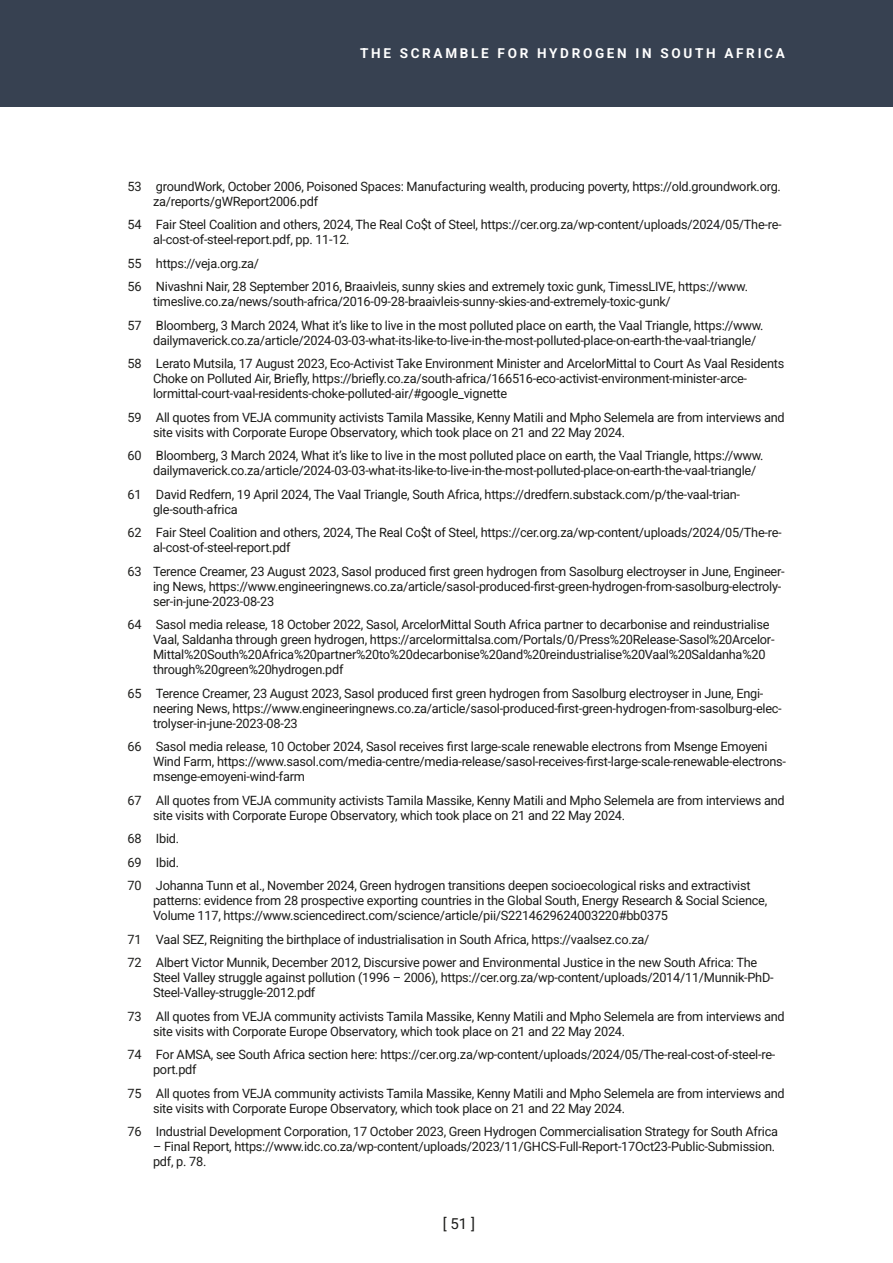
<style>
.page{position:relative;width:893px;height:1263px;background:#fff}
.page>*{position:absolute;margin:0;border:0;box-sizing:border-box;transform-origin:0 0}
.t1{font:15px "Roboto";color:#1d1d1b}
.t2{font:700 13.5px "Roboto";letter-spacing:.2em;color:#fff}
.t3{font:12.75px/15px "Roboto";letter-spacing:-.02em;color:#1d1d1b}
</style>
<div class="page">
<div style="left:0;top:0;width:893px;height:106px;background:#374151"></div>
<p class="t2" style="left:360px;top:44px;width:426px">THE SCRAMBLE FOR HYDROGEN IN SOUTH AFRICA</p>
<p class="t3" style="left:153px;top:178px;width:629px;text-indent:-26px">53 groundWork, October 2006, Poisoned Spaces: Manufacturing wealth, producing poverty, https://old.groundwork.org. za/reports/gWReport2006.pdf</p>
<p class="t3" style="left:153px;top:217px;width:630px;text-indent:-26px">54 Fair Steel Coalition and others, 2024, The Real Co$t of Steel, https://cer.org.za/wp-content/uploads/2024/05/The-re&shy;al-cost-of-steel-report.pdf, pp. 11-12.</p>
<p class="t3" style="left:128px;top:251px;width:622px;line-height:23.5px">55 https://veja.org.za/<br>56 Nivashni Nair, 28 September 2016, Braaivleis, sunny skies and extremely toxic gunk, TimessLIVE, https://www.</p>
<p class="t3" style="left:128px;top:289px;width:638px;line-height:23.5px;text-indent:26px">timeslive.co.za/news/south-africa/2016-09-28-braaivleis-sunny-skies-and-extremely-toxic-gunk/<br>57 Bloomberg, 3 March 2024, What it’s like to live in the most polluted place on earth, the Vaal Triangle, https://www.</p>
<p class="t3" style="left:128px;top:328px;width:658px;line-height:23.5px;text-align:center">dailymaverick.co.za/article/2024-03-03-what-its-like-to-live-in-the-most-polluted-place-on-earth-the-vaal-triangle/<br>58 Lerato Mutsila, 17 August 2023, Eco-Activist Take Environment Minister and ArcelorMittal to Court As Vaal Residents</p>
<p class="t3" style="left:153px;top:371px;width:595px">Choke on Polluted Air, Briefly, https://briefly.co.za/south-africa/166516-eco-activist-environment-minister-arce&shy;lormittal-court-vaal-residents-choke-polluted-air/#google_vignette</p>
<p class="t3" style="left:153px;top:409px;width:633px;text-indent:-26px">59 All quotes from VEJA community activists Tamila Massike, Kenny Matili and Mpho Selemela are from interviews and site visits with Corporate Europe Observatory, which took place on 21 and 22 May 2024.</p>
<p class="t3" style="left:153px;top:448px;width:612px;text-indent:-26px">60 Bloomberg, 3 March 2024, What it’s like to live in the most polluted place on earth, the Vaal Triangle, https://www. dailymaverick.co.za/article/2024-03-03-what-its-like-to-live-in-the-most-polluted-place-on-earth-the-vaal-triangle/</p>
<p class="t3" style="left:153px;top:486px;width:589px;text-indent:-26px">61 David Redfern, 19 April 2024, The Vaal Triangle, South Africa, https://dredfern.substack.com/p/the-vaal-trian&shy;gle-south-africa</p>
<p class="t3" style="left:153px;top:525px;width:630px;text-indent:-26px">62 Fair Steel Coalition and others, 2024, The Real Co$t of Steel, https://cer.org.za/wp-content/uploads/2024/05/The-re&shy;al-cost-of-steel-report.pdf</p>
<p class="t3" style="left:153px;top:563px;width:633px;text-indent:-26px">63 Terence Creamer, 23 August 2023, Sasol produced first green hydrogen from Sasolburg electroyser in June, Engineer&shy;ing News, https://www.engineeringnews.co.za/article/sasol-produced-first-green-hydrogen-from-sasolburg-electroly&shy;ser-in-june-2023-08-23</p>
<p class="t3" style="left:153px;top:617px;width:623px;text-indent:-26px">64 Sasol media release, 18 October 2022, Sasol, ArcelorMittal South Africa partner to decarbonise and reindustrialise Vaal, Saldanha through green hydrogen, https://arcelormittalsa.com/Portals/0/Press%20Release-Sasol%20Arcelor-Mittal%20South%20Africa%20partner%20to%20decarbonise%20and%20reindustrialise%20Vaal%20Saldanha%20 through%20green%20hydrogen.pdf</p>
<p class="t3" style="left:153px;top:685px;width:630px;text-indent:-26px">65 Terence Creamer, 23 August 2023, Sasol produced first green hydrogen from Sasolburg electroyser in June, Engi&shy;neering News, https://www.engineeringnews.co.za/article/sasol-produced-first-green-hydrogen-from-sasolburg-elec&shy;trolyser-in-june-2023-08-23</p>
<p class="t3" style="left:153px;top:739px;width:635px;text-indent:-26px">66 Sasol media release, 10 October 2024, Sasol receives first large-scale renewable electrons from Msenge Emoyeni<br>Wind Farm, https://www.sasol.com/media-centre/media-release/sasol-receives-first-large-scale-renewable-electrons&shy;msenge-emoyeni-wind-farm</p>
<p class="t3" style="left:153px;top:792px;width:633px;text-indent:-26px">67 All quotes from VEJA community activists Tamila Massike, Kenny Matili and Mpho Selemela are from interviews and site visits with Corporate Europe Observatory, which took place on 21 and 22 May 2024.</p>
<p class="t3" style="left:128px;top:826px;width:624px;line-height:23.5px">68 Ibid.<br>69 Ibid.<br>70 Johanna Tunn et al., November 2024, Green hydrogen transitions deepen socioecological risks and extractivist</p>
<p class="t3" style="left:153px;top:893px;width:616px">patterns: evidence from 28 prospective exporting countries in the Global South, Energy Research &amp; Social Science,<br>Volume 117, https://www.sciencedirect.com/science/article/pii/S2214629624003220#bb0375</p>
<p class="t3" style="left:128px;top:927px;width:631px;line-height:23.5px">71 Vaal SEZ, Reigniting the birthplace of industrialisation in South Africa, https://vaalsez.co.za/<br>72 Albert Victor Munnik, December 2012, Discursive power and Environmental Justice in the new South Africa: The</p>
<p class="t3" style="left:153px;top:970px;width:622px">Steel Valley struggle against pollution (1996 – 2006), https://cer.org.za/wp-content/uploads/2014/11/Munnik-PhD-<br>Steel-Valley-struggle-2012.pdf</p>
<p class="t3" style="left:153px;top:1008px;width:633px;text-indent:-26px">73 All quotes from VEJA community activists Tamila Massike, Kenny Matili and Mpho Selemela are from interviews and site visits with Corporate Europe Observatory, which took place on 21 and 22 May 2024.</p>
<p class="t3" style="left:153px;top:1047px;width:624px;text-indent:-26px">74 For AMSA, see South Africa section here: https://cer.org.za/wp-content/uploads/2024/05/The-real-cost-of-steel-re&shy;port.pdf</p>
<p class="t3" style="left:153px;top:1085px;width:633px;text-indent:-26px">75 All quotes from VEJA community activists Tamila Massike, Kenny Matili and Mpho Selemela are from interviews and site visits with Corporate Europe Observatory, which took place on 21 and 22 May 2024.</p>
<p class="t3" style="left:128px;top:1123px;width:652px">76 Industrial Development Corporation, 17 October 2023, Green Hydrogen Commercialisation Strategy for South Africa</p>
<p class="t3" style="left:153px;top:1138px;width:624px">– Final Report, https://www.idc.co.za/wp-content/uploads/2023/11/GHCS-Full-Report-17Oct23-Public-Submission. pdf, p. 78.</p>
<p class="t1" style="left:443px;top:1213px;width:34px">[ 51 ]</p>
</div>
